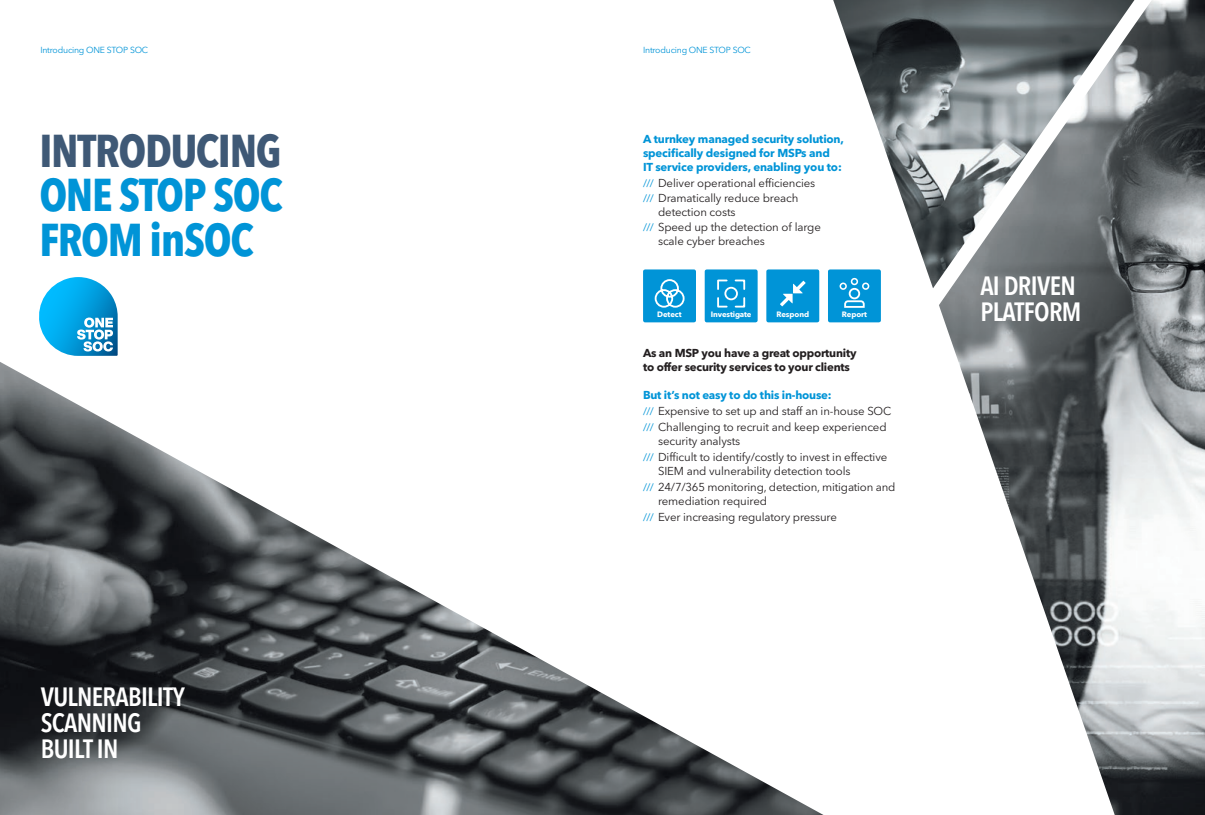
<style>
.page{position:relative;width:1205px;height:815px;background:#fff}
.page>*{position:absolute;margin:0;border:0;box-sizing:border-box;transform-origin:0 0}
.t1{font:700 condensed 45.62px/44.4px "Avenir Next LT Pro";letter-spacing:-.03em;color:#3f5976}
.t2{font:700 condensed 45.62px "Avenir Next LT Pro";letter-spacing:-.03em;color:#0094d7}
.t3{font:600 condensed 26.25px "Avenir Next LT Pro";letter-spacing:-.025em;color:#fff}
.t4{font:11.38px/13.8px "Avenir Next LT Pro";letter-spacing:-.01em;color:#231f20}
.t5{font:700 11.38px/14px "Avenir Next LT Pro";letter-spacing:-.015em;color:#0094d7}
.t6{font:700 11.38px "Avenir Next LT Pro";letter-spacing:-.02em;color:#231f20}
.t7{font:8.75px "Avenir Next LT Pro";letter-spacing:-.025em;color:#0094d7}
.t8{font:700 7.75px "Avenir Next LT Pro";letter-spacing:-.015em;color:#fff}
.s1{color:#0094d7}
.s2{font-size:10.75px;color:#0094d7}
</style>
<div class="page">
<img style="left:939px;top:0;width:266px;height:815px">
<svg style="left:39px;top:277px;width:79px;height:79px"></svg>
<div style="left:643px;top:269px;width:53px;height:53px;background:#0094d7;border-radius:2px"></div>
<svg style="left:654px;top:279px;width:31px;height:29px"></svg>
<div style="left:705px;top:269px;width:52px;height:53px;background:#0094d7;border-radius:2px"></div>
<div style="left:766px;top:269px;width:53px;height:53px;background:#0094d7;border-radius:2px"></div>
<div style="left:828px;top:269px;width:53px;height:53px;background:#0094d7;border-radius:2px"></div>
<div style="left:849px;top:288px;width:11px;height:11px;border:2px solid #fff;border-radius:50%"></div>
<svg style="left:840px;top:288px;width:29px;height:3px"></svg>
<svg style="left:844px;top:299px;width:21px;height:9px"></svg>
<svg style="left:780px;top:281px;width:25px;height:25px"></svg>
<svg style="left:717px;top:279px;width:29px;height:29px"></svg>
<img style="left:0;top:362px;width:823px;height:453px">
<img style="left:833px;top:0;width:301px;height:288px">
<p class="t7" style="left:40px;top:44px;width:109px">Introducing ONE STOP SOC</p>
<p class="t7" style="left:643px;top:45px;width:109px">Introducing ONE STOP SOC</p>
<p class="t1" style="left:39px;top:129px;width:245px">INTRODUCING<br><span class="s1">ONE STOP SOC</span></p>
<p class="t2" style="left:39px;top:212px;width:216px">FROM inSOC</p>
<p class="t3" style="left:41px;top:681px;width:146px">VULNERABILITY</p>
<p class="t3" style="left:41px;top:707px;width:102px">SCANNING</p>
<p class="t3" style="left:41px;top:733px;width:79px">BUILT IN</p>
<p class="t5" style="left:643px;top:132px;width:202px">A turnkey managed security solution,</p>
<p class="t5" style="left:643px;top:146px;width:200px">specifically designed for MSPs and<br>IT service providers, enabling you to:</p>
<p class="t4" style="left:643px;top:176px;width:174px"><span class="s2">///</span> Deliver operational efficiencies</p>
<p class="t4" style="left:643px;top:191px;width:157px"><span class="s2">///</span> Dramatically reduce breach</p>
<p class="t4" style="left:658px;top:205px;width:79px">detection costs</p>
<p class="t4" style="left:643px;top:220px;width:179px"><span class="s2">///</span> Speed up the detection of large</p>
<p class="t4" style="left:658px;top:234px;width:108px">scale cyber breaches</p>
<p class="t8" style="left:657px;top:310px;width:26px">Detect</p>
<p class="t8" style="left:711px;top:310px;width:42px">Investigate</p>
<p class="t8" style="left:776px;top:310px;width:34px">Respond</p>
<p class="t8" style="left:842px;top:310px;width:27px">Report</p>
<p class="t6" style="left:643px;top:346px;width:215px">As an MSP you have a great opportunity</p>
<p class="t6" style="left:643px;top:360px;width:208px">to offer security services to your clients</p>
<p class="t5" style="left:643px;top:388px;width:190px">But it’s not easy to do this in-house:</p>
<p class="t4" style="left:643px;top:404px;width:250px"><span class="s2">///</span> Expensive to set up and staff an in-house SOC</p>
<p class="t4" style="left:658px;top:421px;width:230px;text-indent:-15px"><span class="s2">///</span> Challenging to recruit and keep experienced security analysts</p>
<p class="t4" style="left:658px;top:451px;width:231px;text-indent:-15px"><span class="s2">///</span> Difficult to identify/costly to invest in effective<br>SIEM and vulnerability detection tools</p>
<p class="t4" style="left:658px;top:481px;width:239px;text-indent:-15px"><span class="s2">///</span> 24/7/365 monitoring, detection, mitigation and remediation required</p>
<p class="t4" style="left:643px;top:511px;width:195px"><span class="s2">///</span> Ever increasing regulatory pressure</p>
<p class="t3" style="left:980px;top:270px;width:97px">AI DRIVEN</p>
<p class="t3" style="left:980px;top:296px;width:103px">PLATFORM</p>
</div>
